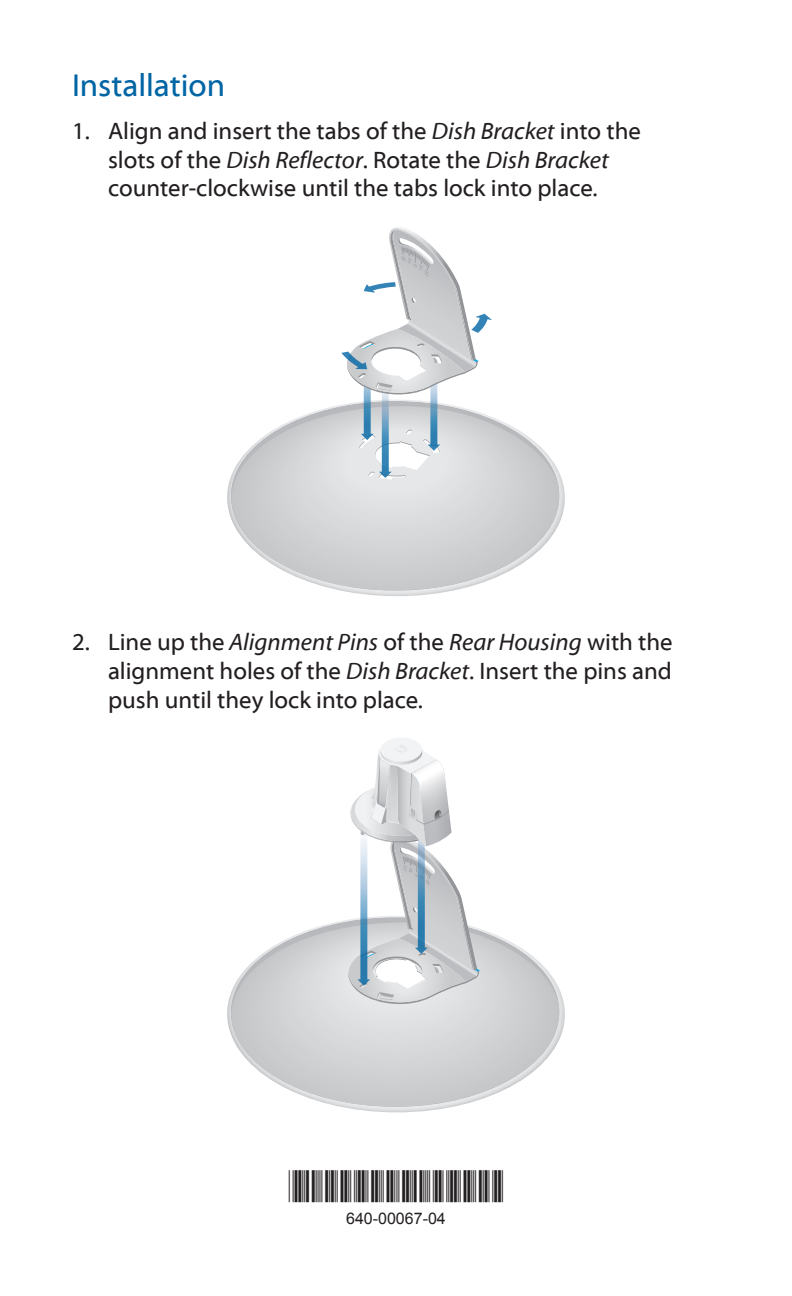
<style>
.page{position:relative;width:792px;height:1296px;background:#fff}
.page>*{position:absolute;margin:0;border:0;box-sizing:border-box;transform-origin:0 0}
.t1{font:32px "Myriad Web Pro";color:#0065a4}
.t2{font:24px/28.8px "Myriad Web Pro";color:#231f20;text-align:center}
.t3{font:16px "Arial";color:#231f20}
.s1{font-style:italic}
</style>
<div class="page">
<svg style="left:227px;top:473px;width:338px;height:123px"></svg>
<svg style="left:227px;top:989px;width:338px;height:124px"></svg>
<div style="left:381px;top:738px;width:41px;height:24px;background:#f2f3f4;border-radius:50%"></div>
<svg style="left:231px;top:227px;width:328px;height:274px"></svg>
<svg style="left:231px;top:745px;width:328px;height:272px"></svg>
<h1 class="t1" style="left:72px;top:68px;width:155px">Installation</h1>
<p class="t2" style="left:72px;top:117px;width:570px">1. Align and insert the tabs of the <span class="s1">Dish Bracket</span> into the slots of the <span class="s1">Dish Reflector</span>. Rotate the <span class="s1">Dish Bracket </span>counter‑clockwise until the tabs lock into place.</p>
<p class="t2" style="left:108px;top:628px;width:566px;text-align:justify;text-indent:-36px">2. Line up the <span class="s1">Alignment Pins</span> of the <span class="s1">Rear Housing</span> with the alignment holes of the <span class="s1">Dish Bracket</span>. Insert the pins and push until they lock into place.</p>
<p class="t3" style="left:346px;top:1208px;width:101px">640-00067-04</p>
</div>
